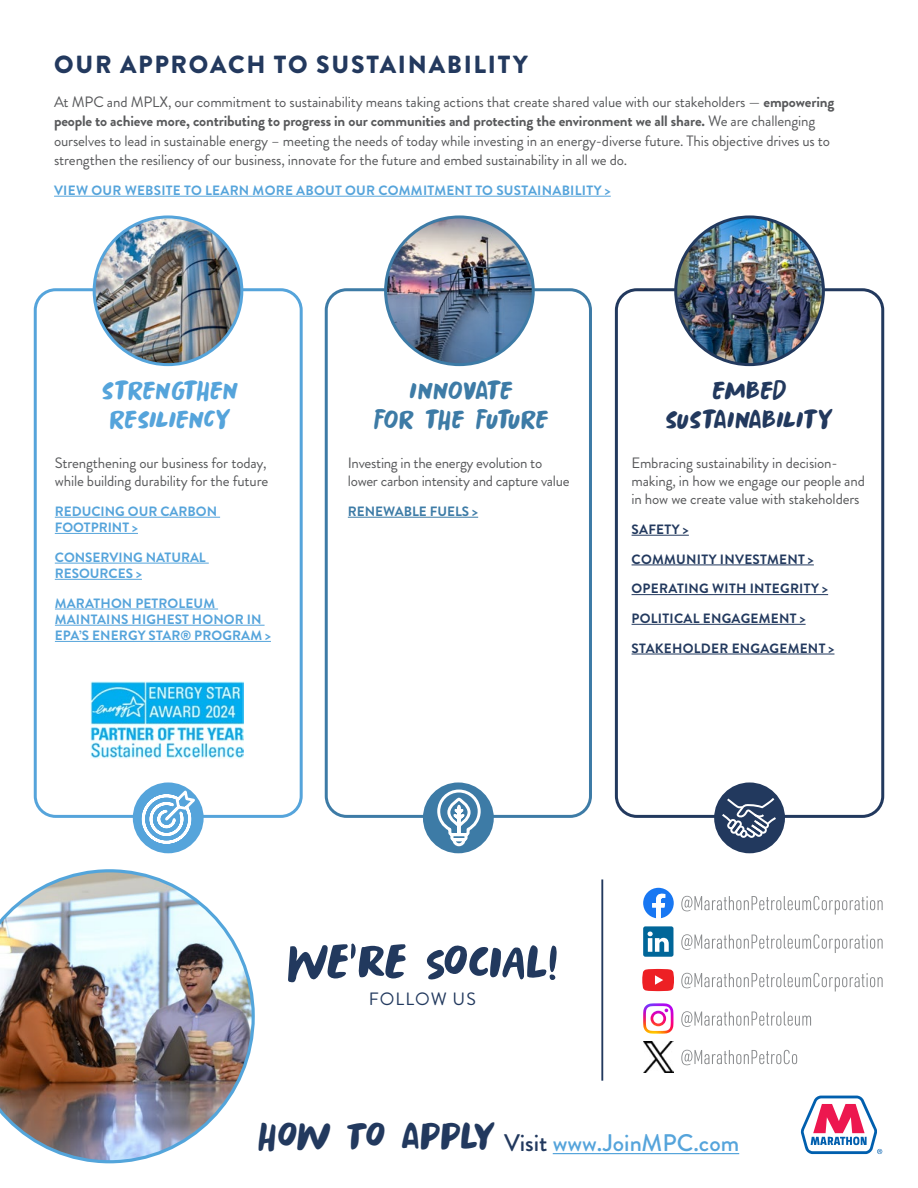
<style>
.page{position:relative;width:918px;height:1188px;background:#fff}
.page>*{position:absolute;margin:0;border:0;box-sizing:border-box;transform-origin:0 0}
.t1{font:51.9px "Springwood Brush";letter-spacing:-.03em;color:#22395e}
.t2{font:30px/28.5px "Springwood Brush";letter-spacing:-.03em;color:#55a4db}
.t3{font:30px/28.5px "Springwood Brush";letter-spacing:-.04em;color:#3d7ba6;text-align:center}
.t4{font:30px/28.5px "Springwood Brush";color:#22395e;text-align:center}
.t5{font:900 24.75px "Brandon Grotesque";letter-spacing:.07em;color:#23395e}
.t6{font:500 24px "Brandon Grotesque";color:#55a4db}
.t7{font:17.85px "Brandon Grotesque";letter-spacing:.06em;color:#22395e}
.t8{font:15px/18px "Brandon Grotesque";letter-spacing:-.01em;color:#58595b}
.t9{font:700 13.5px/16.2px "Brandon Grotesque";letter-spacing:.01em;color:#55a4db}
.t10{font:700 13.5px/29.7px "Brandon Grotesque";letter-spacing:.02em;color:#22395e}
.t11{font:700 13.5px "Brandon Grotesque";color:#3d7ba6}
.s1{font-weight:700}
.s2{font-family:"Springwood Brush";font-weight:400;font-size:42px;color:#22395e}
.s3{color:#22395e}
</style>
<div class="page">
<hr style="left:553px;top:1153px;width:186px;height:1px;background:#55a4db">
<hr style="left:54px;top:196px;width:557px;height:1px;background:#55a4db">
<div style="left:34px;top:288px;width:269px;height:530px;border:3px solid #55a4db;border-radius:20px"></div>
<div style="left:325px;top:288px;width:267px;height:530px;border:3px solid #3d7ba6;border-radius:20px"></div>
<div style="left:615px;top:288px;width:269px;height:530px;border:3px solid #22395e;border-radius:20px"></div>
<img style="left:94px;top:217px;width:148px;height:148px;border-radius:74px">
<div style="left:93px;top:215px;width:150px;height:151px;border:3px solid #55a4db;border-radius:50%"></div>
<img style="left:386px;top:217px;width:147px;height:148px;border-radius:73px">
<div style="left:384px;top:215px;width:151px;height:151px;border:3px solid #3d7ba6;border-radius:50%"></div>
<img style="left:676px;top:217px;width:147px;height:148px;border-radius:74px">
<div style="left:674px;top:215px;width:151px;height:151px;border:3px solid #22395e;border-radius:50%"></div>
<hr style="left:55px;top:517px;width:165px;height:1px;background:#55a4db">
<hr style="left:55px;top:533px;width:83px;height:1px;background:#55a4db">
<hr style="left:55px;top:563px;width:154px;height:1px;background:#55a4db">
<hr style="left:55px;top:579px;width:87px;height:1px;background:#55a4db">
<hr style="left:55px;top:609px;width:163px;height:1px;background:#55a4db">
<hr style="left:55px;top:625px;width:210px;height:1px;background:#55a4db">
<hr style="left:55px;top:641px;width:216px;height:1px;background:#55a4db">
<hr style="left:348px;top:517px;width:130px;height:1px;background:#3d7ba6">
<hr style="left:632px;top:535px;width:57px;height:1px;background:#22395e">
<hr style="left:632px;top:565px;width:182px;height:1px;background:#22395e">
<hr style="left:632px;top:594px;width:196px;height:1px;background:#22395e">
<hr style="left:632px;top:624px;width:174px;height:1px;background:#22395e">
<hr style="left:632px;top:654px;width:202px;height:1px;background:#22395e">
<div style="left:423px;top:782px;width:71px;height:71px;background:#3d7ba6;border-radius:50%"></div>
<svg style="left:436px;top:788px;width:46px;height:60px"></svg>
<div style="left:133px;top:782px;width:71px;height:71px;background:#55a4db;border-radius:50%"></div>
<svg style="left:140px;top:786px;width:59px;height:59px"></svg>
<div style="left:714px;top:782px;width:71px;height:71px;background:#22395e;border-radius:50%"></div>
<svg style="left:722px;top:798px;width:54px;height:40px"></svg>
<img style="left:0;top:869px;width:255px;height:294px">
<svg style="left:800px;top:1095px;width:82px;height:60px"></svg>
<img style="left:91px;top:681px;width:152px;height:78px">
<svg style="left:681px;top:973px;width:202px;height:19px"></svg>
<svg style="left:642px;top:969px;width:32px;height:22px"></svg>
<svg style="left:643px;top:888px;width:31px;height:30px"></svg>
<svg style="left:681px;top:896px;width:202px;height:19px"></svg>
<svg style="left:681px;top:934px;width:202px;height:19px"></svg>
<div style="left:643px;top:926px;width:30px;height:31px;background:#069;border-radius:2px"></div>
<svg style="left:648px;top:932px;width:21px;height:20px"></svg>
<svg style="left:681px;top:1011px;width:130px;height:16px"></svg>
<svg style="left:643px;top:1003px;width:30px;height:31px"></svg>
<svg style="left:681px;top:1050px;width:116px;height:15px"></svg>
<img style="left:643px;top:1041px;width:31px;height:32px">
<hr style="left:601px;top:879px;width:2px;height:202px;background:#22395e">
<h3 class="t5" style="left:54px;top:47px;width:475px">OUR APPROACH TO SUSTAINABILITY</h3>
<p class="t8" style="left:54px;top:92px;width:782px;line-height:19.5px">At MPC and MPLX, our commitment to sustainability means taking actions that create shared value with our stakeholders — <span class="s1">empowering people to achieve more, contributing to progress in our communities and protecting the environment we all share.</span> We are challenging ourselves to lead in sustainable energy – meeting the needs of today while investing in an energy-diverse future. This objective drives us to strengthen the resiliency of our business, innovate for the future and embed sustainability in all we do.</p>
<p class="t9" style="left:54px;top:182px;width:558px">VIEW OUR WEBSITE TO LEARN MORE ABOUT OUR COMMITMENT TO SUSTAINABILITY &gt;</p>
<h2 class="t2" style="left:102px;top:377px;width:138px">STRENGTHEN<br>RESILIENCY</h2>
<p class="t8" style="left:55px;top:454px;width:215px">Strengthening our business for today, while building durability for the future</p>
<p class="t9" style="left:55px;top:503px;width:164px">REDUCING OUR CARBON<br>FOOTPRINT &gt;</p>
<p class="t9" style="left:55px;top:549px;width:152px">CONSERVING NATURAL<br>RESOURCES &gt;</p>
<p class="t9" style="left:55px;top:595px;width:218px">MARATHON PETROLEUM<br>MAINTAINS HIGHEST HONOR IN<br>EPA’S ENERGY STAR® PROGRAM &gt;</p>
<h2 class="t3" style="left:374px;top:377px;width:177px">INNOVATE<br>FOR THE FUTURE</h2>
<p class="t8" style="left:348px;top:454px;width:223px">Investing in the energy evolution to lower carbon intensity and capture value</p>
<p class="t11" style="left:348px;top:502px;width:132px">RENEWABLE FUELS &gt;</p>
<h2 class="t4" style="left:666px;top:377px;width:169px">EMBED<br>SUSTAINABILITY</h2>
<p class="t8" style="left:631px;top:454px;width:235px">Embracing sustainability in decision&shy;making, in how we engage our people and in how we create value with stakeholders</p>
<p class="t10" style="left:632px;top:515px;width:184px">SAFETY &gt;<br>COMMUNITY INVESTMENT &gt;</p>
<p class="t10" style="left:632px;top:574px;width:198px">OPERATING WITH INTEGRITY &gt;<br>POLITICAL ENGAGEMENT &gt;</p>
<p class="t10" style="left:632px;top:633px;width:204px">STAKEHOLDER ENGAGEMENT &gt;</p>
<h1 class="t1" style="left:287px;top:934px;width:273px">WE’RE SOCIAL!</h1>
<p class="t7" style="left:369px;top:987px;width:109px">FOLLOW US</p>
<h3 class="t6" style="left:258px;top:1126px;width:483px"><span class="s2">HOW TO APPLY</span> <span class="s3">Visit</span> www.JoinMPC.com</h3>
</div>
